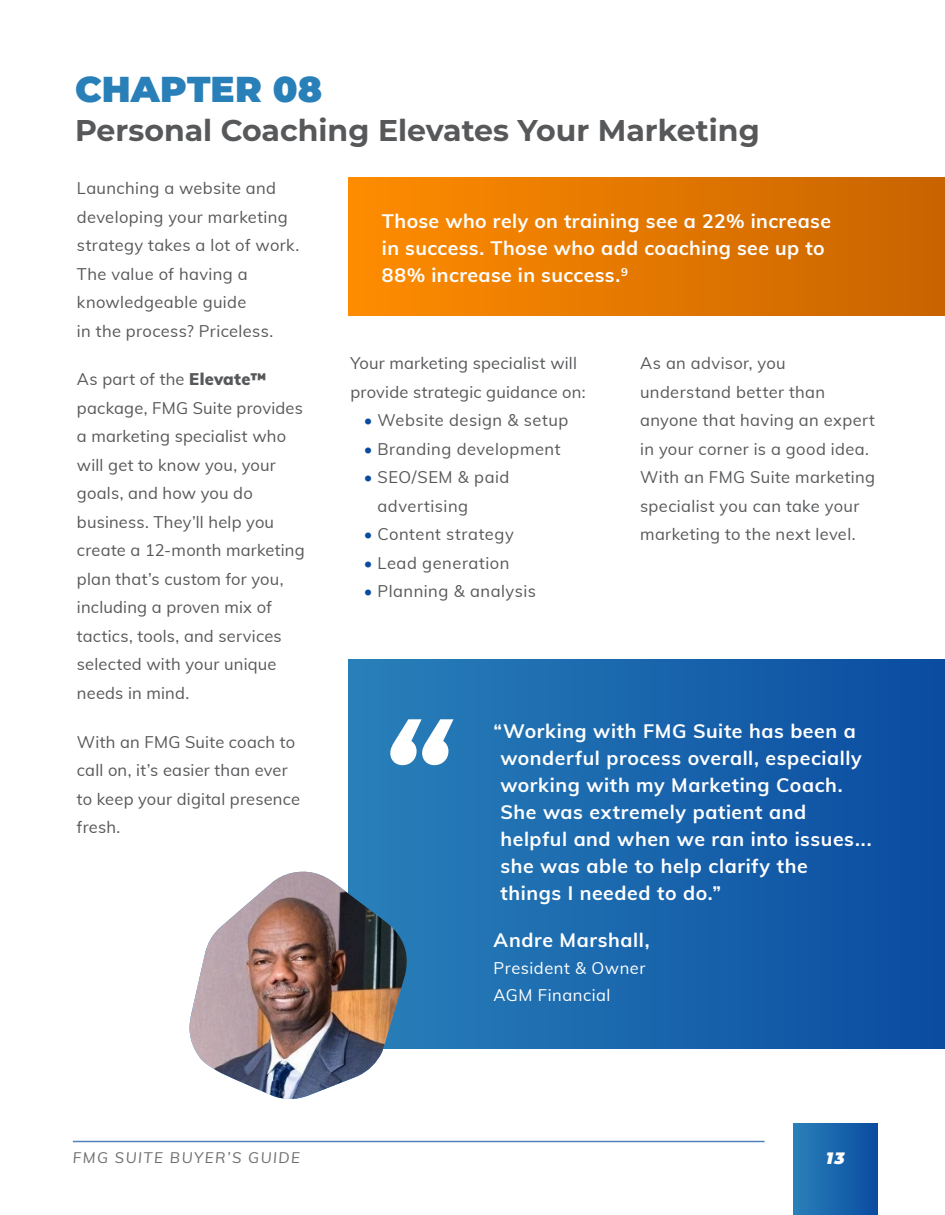
<style>
.page{position:relative;width:945px;height:1215px;background:#fff}
.page>*{position:absolute;margin:0;border:0;box-sizing:border-box;transform-origin:0 0}
.quotation{font:italic 700 135px "Montserrat";color:#fff}
.t1{font:900 36px "Montserrat";letter-spacing:.005em;color:#2980b9}
.t2{font:700 30px "Montserrat";color:#57585a}
.quote_copy{font:700 19.5px/27px "Muli";letter-spacing:.03em;color:#fff}
.body{font:16.5px/28.5px "Muli";letter-spacing:.02em;color:#57585a}
.quote_copy-2{font:16.5px "Muli";letter-spacing:.03em;color:#fff}
.t3{font:italic 900 16.5px "Montserrat";color:#fff}
.t4{font:italic 15px "Muli";letter-spacing:.1em;color:#6c6d70}
.s1{font-weight:900}
.s2{font-weight:700;color:#0a4ba0}
</style>
<div class="page">
<hr style="left:73px;top:1141px;width:692px;height:1px;background:#5481bd">
<div style="left:793px;top:1124px;width:85px;height:91px;background:linear-gradient(to right,#2980b9,#0a4ca0)"></div>
<div style="left:349px;top:659px;width:596px;height:390px;background:linear-gradient(to right,#2980b9,#0a4ba0)"></div>
<div style="left:349px;top:178px;width:596px;height:138px;background:linear-gradient(to right,#ff8c00,#c76300)"></div>
<img style="left:189px;top:872px;width:221px;height:227px">
<p class="t1" style="left:75px;top:63px;width:249px">CHAPTER 08</p>
<p class="t2" style="left:75px;top:109px;width:686px">Personal Coaching Elevates Your Marketing</p>
<p class="body" style="left:77px;top:173px;width:224px">Launching a website and developing your marketing strategy takes a lot of work.<br>The value of having a knowledgeable guide<br>in the process? Priceless.</p>
<p class="body" style="left:77px;top:365px;width:229px">As part of the <span class="s1">Elevate™ </span>package, FMG Suite provides a marketing specialist who will get to know you, your goals, and how you do business. They’ll help you create a 12-month marketing plan that’s custom for you, including a proven mix of tactics, tools, and services selected with your unique needs in mind.</p>
<p class="body" style="left:77px;top:727px;width:225px">With an FMG Suite coach to call on, it’s easier than ever to keep your digital presence fresh.</p>
<p class="quote_copy" style="left:382px;top:207px;width:451px">Those who rely on training see a 22% increase in success. Those who add coaching see up to<br>88% increase in success.<sup>9</sup></p>
<p class="body" style="left:350px;top:348px;width:237px">Your marketing specialist will provide strategic guidance on:</p>
<p class="body" style="left:364px;top:405px;width:206px"><span class="s2">•</span> Website design &amp; setup</p>
<p class="body" style="left:364px;top:434px;width:198px"><span class="s2">•</span> Branding development</p>
<p class="body" style="left:377px;top:462px;width:134px;text-indent:-14px"><span class="s2">•</span> SEO/SEM &amp; paid advertising</p>
<p class="body" style="left:364px;top:519px;width:151px"><span class="s2">•</span> Content strategy</p>
<p class="body" style="left:364px;top:548px;width:147px"><span class="s2">•</span> Lead generation</p>
<p class="body" style="left:364px;top:576px;width:174px"><span class="s2">•</span> Planning &amp; analysis</p>
<p class="body" style="left:640px;top:348px;width:236px">As an advisor, you understand better than anyone that having an expert in your corner is a good idea.<br>With an FMG Suite marketing specialist you can take your marketing to the next level.</p>
<p class="quotation" style="left:380px;top:674px;width:69px">“</p>
<p class="quote_copy" style="left:500px;top:717px;width:373px;text-indent:-7px">“Working with FMG Suite has been a wonderful process overall, especially working with my Marketing Coach.<br>She was extremely patient and helpful and when we ran into issues... she was able to help clarify the things I needed to do.”</p>
<p class="quote_copy" style="left:494px;top:926px;width:157px">Andre Marshall,</p>
<p class="quote_copy-2" style="left:494px;top:956px;width:153px">President &amp; Owner</p>
<p class="quote_copy-2" style="left:494px;top:983px;width:118px">AGM Financial</p>
<p class="t4" style="left:73px;top:1147px;width:229px">FMG SUITE BUYER’S GUIDE</p>
<p class="t3" style="left:826px;top:1146px;width:20px">13</p>
</div>
